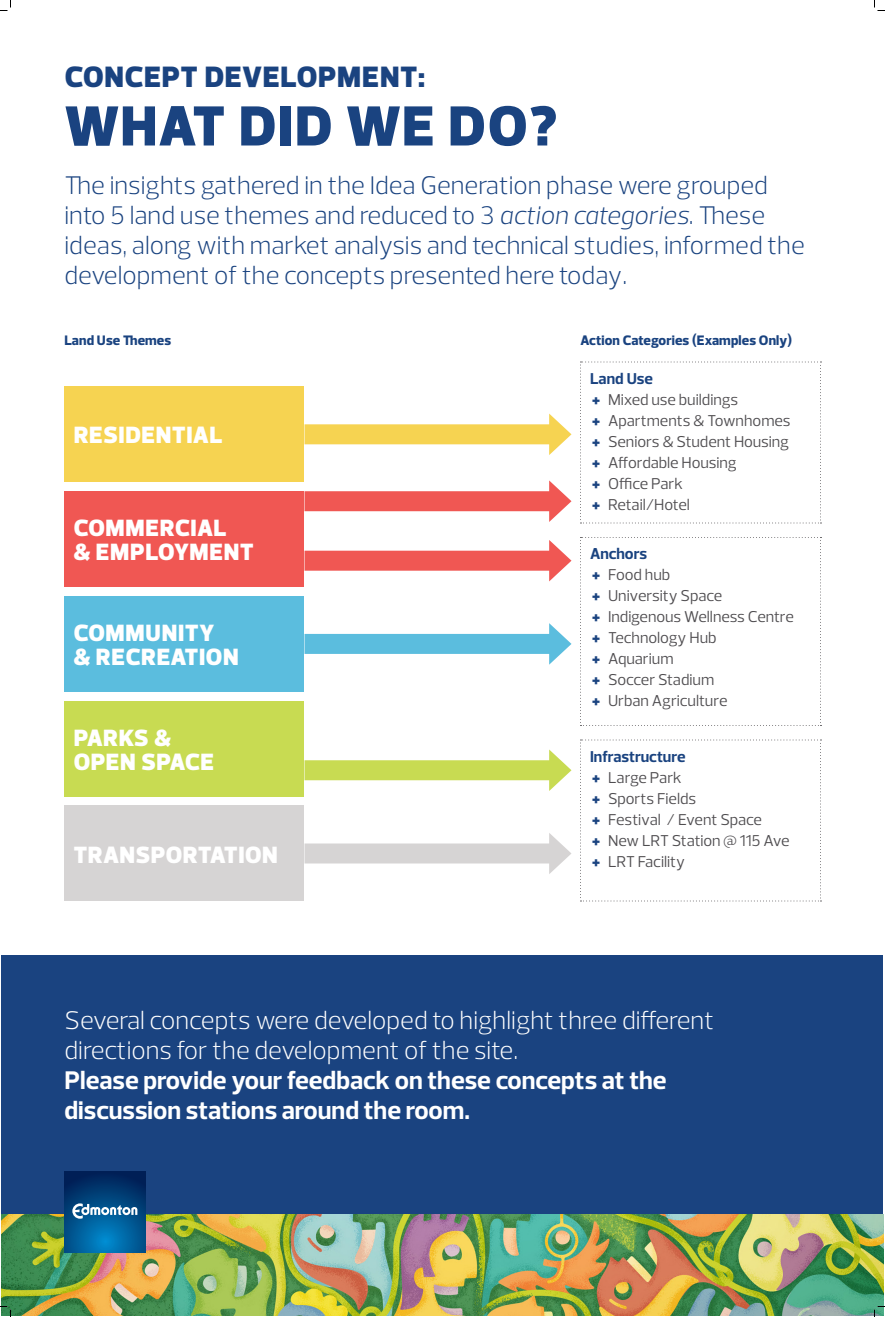
<style>
.page{position:relative;width:885px;height:1317px;background:#fff}
.page>*{position:absolute;margin:0;border:0;box-sizing:border-box;transform-origin:0 0}
._1_Page_Title{font:900 57.5px "Prelo";letter-spacing:.025em;color:#1a4380}
.Graphics_60{font:900 30px "Prelo";letter-spacing:.03em;color:#1a4380}
.Special__Large{font:300 26px/30px "Prelo";color:#1a4380}
.Special__Large-2{font:300 26px/30px "Prelo";color:#fff}
.Special__Large-3{font:700 26px/30px "Prelo";color:#fff}
.Graphics_60-2{font:900 24px/24px "Prelo";letter-spacing:.02em;color:#fff}
.t1{font:16px "Prelo";letter-spacing:-.005em;color:#4f4d50}
.Body__Large{font:700 16px "Prelo";color:#1a4380}
._4_Paragraph_Header{font:800 14px "Prelo";letter-spacing:.01em;color:#1a4380}
.s1{font-style:italic}
.s2{font-weight:900;color:#1a4380}
</style>
<div class="page">
<div style="left:2px;top:956px;width:882px;height:280px;background:#1a4380"></div>
<div style="left:64px;top:806px;width:240px;height:96px;background:#d6d4d4"></div>
<div style="left:64px;top:701px;width:240px;height:96px;background:#c8db52"></div>
<div style="left:64px;top:386px;width:240px;height:96px;background:#f6d351"></div>
<svg style="left:580px;top:740px;width:241px;height:162px"></svg>
<svg style="left:580px;top:537px;width:241px;height:189px"></svg>
<svg style="left:580px;top:362px;width:241px;height:162px"></svg>
<div style="left:64px;top:596px;width:240px;height:96px;background:#5bbdde"></div>
<div style="left:64px;top:491px;width:240px;height:96px;background:#f05753"></div>
<img style="left:2px;top:1215px;width:882px;height:101px">
<svg style="left:64px;top:1172px;width:82px;height:80px;background:#004a85"></svg>
<svg style="left:72px;top:1203px;width:65px;height:16px"></svg>
<div style="left:304px;top:424px;width:251px;height:20px;background:#f6d351"></div>
<svg style="left:549px;top:414px;width:23px;height:41px"></svg>
<div style="left:304px;top:491px;width:251px;height:20px;background:#f05753"></div>
<svg style="left:549px;top:480px;width:23px;height:42px"></svg>
<div style="left:304px;top:551px;width:251px;height:20px;background:#f05753"></div>
<svg style="left:549px;top:540px;width:23px;height:41px"></svg>
<div style="left:304px;top:634px;width:251px;height:20px;background:#5bbdde"></div>
<svg style="left:549px;top:623px;width:23px;height:42px"></svg>
<div style="left:304px;top:760px;width:251px;height:20px;background:#c8db52"></div>
<svg style="left:549px;top:750px;width:23px;height:41px"></svg>
<div style="left:304px;top:844px;width:251px;height:20px;background:#d6d4d4"></div>
<svg style="left:549px;top:833px;width:22px;height:41px"></svg>
<svg style="left:0;top:0;width:11px;height:11px"></svg>
<svg style="left:0;top:1306px;width:11px;height:11px"></svg>
<svg style="left:874px;top:0;width:11px;height:11px"></svg>
<svg style="left:874px;top:1306px;width:11px;height:11px"></svg>
<p class="Graphics_60" style="left:65px;top:59px;width:362px">CONCEPT DEVELOPMENT:</p>
<p class="_1_Page_Title" style="left:65px;top:91px;width:494px">WHAT DID WE DO?</p>
<p class="Special__Large" style="left:64px;top:170px;width:742px">The insights gathered in the Idea Generation phase were grouped into 5 land use themes and reduced to 3 <span class="s1">action categories</span>. These ideas, along with market analysis and technical studies, informed the development of the concepts presented here today.</p>
<p class="_4_Paragraph_Header" style="left:64px;top:332px;width:108px">Land Use Themes</p>
<p class="_4_Paragraph_Header" style="left:580px;top:332px;width:213px">Action Categories (Examples Only)</p>
<p class="Graphics_60-2" style="left:74px;top:423px;width:150px">RESIDENTIAL</p>
<p class="Graphics_60-2" style="left:74px;top:516px;width:182px">COMMERCIAL<br>&amp; EMPLOYMENT</p>
<p class="Graphics_60-2" style="left:74px;top:621px;width:167px">COMMUNITY<br>&amp; RECREATION</p>
<p class="Graphics_60-2" style="left:74px;top:726px;width:142px">PARKS &amp;<br>OPEN SPACE</p>
<p class="Graphics_60-2" style="left:74px;top:843px;width:206px">TRANSPORTATION</p>
<p class="Body__Large" style="left:590px;top:368px;width:64px">Land Use</p>
<p class="t1" style="left:592px;top:389px;width:148px"><span class="s2">+</span> Mixed use buildings</p>
<p class="t1" style="left:592px;top:410px;width:200px"><span class="s2">+</span> Apartments &amp; Townhomes</p>
<p class="t1" style="left:592px;top:431px;width:199px"><span class="s2">+</span> Seniors &amp; Student Housing</p>
<p class="t1" style="left:592px;top:452px;width:146px"><span class="s2">+</span> Affordable Housing</p>
<p class="t1" style="left:592px;top:473px;width:92px"><span class="s2">+</span> Office Park</p>
<p class="t1" style="left:592px;top:494px;width:99px"><span class="s2">+</span> Retail/Hotel</p>
<p class="Body__Large" style="left:590px;top:544px;width:59px">Anchors</p>
<p class="t1" style="left:592px;top:565px;width:80px"><span class="s2">+</span> Food hub</p>
<p class="t1" style="left:592px;top:586px;width:132px"><span class="s2">+</span> University Space</p>
<p class="t1" style="left:592px;top:607px;width:203px"><span class="s2">+</span> Indigenous Wellness Centre</p>
<p class="t1" style="left:592px;top:628px;width:126px"><span class="s2">+</span> Technology Hub</p>
<p class="t1" style="left:592px;top:649px;width:83px"><span class="s2">+</span> Aquarium</p>
<p class="t1" style="left:592px;top:670px;width:124px"><span class="s2">+</span> Soccer Stadium</p>
<p class="t1" style="left:592px;top:691px;width:137px"><span class="s2">+</span> Urban Agriculture</p>
<p class="Body__Large" style="left:590px;top:746px;width:97px">Infrastructure</p>
<p class="t1" style="left:592px;top:767px;width:91px"><span class="s2">+</span> Large Park</p>
<p class="t1" style="left:592px;top:788px;width:106px"><span class="s2">+</span> Sports Fields</p>
<p class="t1" style="left:592px;top:809px;width:171px"><span class="s2">+</span> Festival / Event Space</p>
<p class="t1" style="left:592px;top:830px;width:199px"><span class="s2">+</span> New LRT Station @ 115 Ave</p>
<p class="t1" style="left:592px;top:851px;width:95px"><span class="s2">+</span> LRT Facility</p>
<p class="Special__Large-2" style="left:64px;top:1005px;width:651px">Several concepts were developed to highlight three different directions for the development of the site.</p>
<p class="Special__Large-3" style="left:64px;top:1065px;width:604px">Please provide your feedback on these concepts at the discussion stations around the room.</p>
</div>
